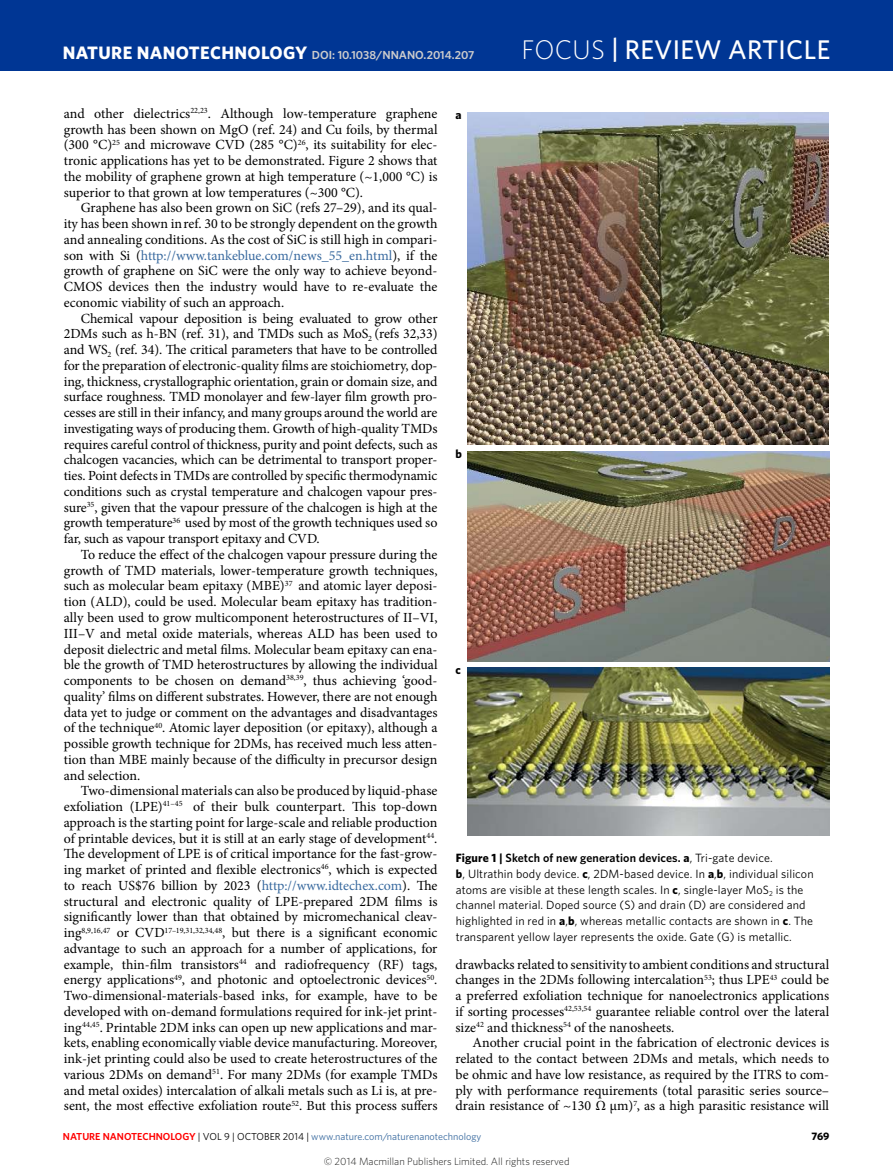
<style>
.page{position:relative;width:893px;height:1174px;background:#fff}
.page>*{position:absolute;margin:0;border:0;box-sizing:border-box;transform-origin:0 0}
.t1{font:500 27px "Whitney";letter-spacing:.01em;color:#fff}
.t2{font:13.95px/15.8px "Minion Pro";letter-spacing:-.005em;color:#000;text-align:justify}
.t3{font:12px/15.8px "Whitney";letter-spacing:.01em;color:#000}
.t4{font:700 12px "Whitney";color:#000}
.t5{font:600 11.7px "Whitney";color:#ccc}
.t6{font:700 10.8px "Whitney";color:#000}
.t7{font:300 10.5px "Whitney";color:#1c1c1b}
.t8{font:10.2px "Whitney";color:#396a9f}
.s1{font-weight:700;font-size:18px;color:#fff}
.s2{font-weight:300}
.s3{color:#396a9f}
.s4{font-weight:700}
.s5{font-weight:600}
.s6{font-weight:600;color:#f00}
.s7{color:#000}
</style>
<div class="page">
<img style="left:468px;top:668px;width:361px;height:167px">
<img style="left:468px;top:112px;width:361px;height:333px">
<img style="left:468px;top:451px;width:361px;height:210px">
<div style="left:0;top:0;width:893px;height:71px;background:#003694"></div>
<p class="t5" style="left:63px;top:50px;width:413px"><span class="s1">NATURE NANOTECHNOLOGY</span> DOI: 10.1038/NNANO.2014.207</p>
<h1 class="t1" style="left:522px;top:38px;width:310px"><span class="s2">FOCUS</span> | REVIEW ARTICLE</h1>
<p class="t2" style="left:64px;top:107px;width:375px">and other dielectrics<sup>22,23</sup>. Although low-temperature graphene growth has been shown on MgO (ref. 24) and Cu foils, by thermal (300 °C)<sup>25</sup> and microwave CVD (285 °C)<sup>26</sup>, its suitability for elec&shy;tronic applications has yet to be demonstrated. Figure 2 shows that the mobility of graphene grown at high temperature (~1,000 °C) is superior to that grown at low temperatures (~300 °C).</p>
<p class="t2" style="left:64px;top:201px;width:375px;text-indent:17px">Graphene has also been grown on SiC (refs 27–29), and its qual&shy;ity has been shown inref. 30 to be strongly dependent on the growth and annealing conditions. As the cost of SiC is still high in compari&shy;son with Si (<span class="s3">http://www.tankeblue.com/news_55_en.html</span>), if the growth of graphene on SiC were the only way to achieve beyond-CMOS devices then the industry would have to re-evaluate the economic viability of such an approach.</p>
<p class="t2" style="left:64px;top:311px;width:375px;text-indent:17px">Chemical vapour deposition is being evaluated to grow other 2DMs such as h-BN (ref. 31), and TMDs such as MoS<sub>2</sub> (refs 32,33) and WS<sub>2</sub> (ref. 34). The critical parameters that have to be controlled for the preparation of electronic-quality films are stoichiometry, dop&shy;ing, thickness, crystallographic orientation, grain or domain size, and surface roughness. TMD monolayer and few-layer film growth pro&shy;cesses are still in their infancy, and many groups around the world are investigating ways of producing them. Growth of high-quality TMDs requires careful control of thickness, purity and point defects, such as chalcogen vacancies, which can be detrimental to transport proper&shy;ties. Point defects in TMDs are controlled by specific thermodynamic conditions such as crystal temperature and chalcogen vapour pres&shy;sure<sup>35</sup>, given that the vapour pressure of the chalcogen is high at the growth temperature<sup>36</sup> used by most of the growth techniques used so far, such as vapour transport epitaxy and CVD.</p>
<p class="t2" style="left:64px;top:548px;width:375px;text-indent:17px">To reduce the effect of the chalcogen vapour pressure during the growth of TMD materials, lower-temperature growth techniques, such as molecular beam epitaxy (MBE)<sup>37</sup> and atomic layer deposi&shy;tion (ALD), could be used. Molecular beam epitaxy has tradition&shy;ally been used to grow multicomponent heterostructures of II–VI, III–V and metal oxide materials, whereas ALD has been used to deposit dielectric and metal films. Molecular beam epitaxy can ena&shy;ble the growth of TMD heterostructures by allowing the individual components to be chosen on demand<sup>38,39</sup>, thus achieving ‘good&shy;quality’ films on different substrates. However, there are not enough data yet to judge or comment on the advantages and disadvantages of the technique<sup>40</sup>. Atomic layer deposition (or epitaxy), although a possible growth technique for 2DMs, has received much less atten&shy;tion than MBE mainly because of the difficulty in precursor design and selection.</p>
<p class="t2" style="left:64px;top:784px;width:375px;text-indent:17px">Two-dimensional materials can also be produced by liquid-phase exfoliation (LPE)<sup>41–45</sup> of their bulk counterpart. This top-down approach is the starting point for large-scale and reliable production of printable devices, but it is still at an early stage of development<sup>44</sup>.<br>The development of LPE is of critical importance for the fast-grow&shy;ing market of printed and flexible electronics<sup>46</sup>, which is expected to reach US$76 billion by 2023 (<span class="s3">http://www.idtechex.com</span>). The structural and electronic quality of LPE-prepared 2DM films is significantly lower than that obtained by micromechanical cleav&shy;ing<sup>8,9,16,47</sup> or CVD<sup>17–19,31,32,34,48</sup>, but there is a significant economic advantage to such an approach for a number of applications, for example, thin-film transistors<sup>44</sup> and radiofrequency (RF) tags, energy applications<sup>49</sup>, and photonic and optoelectronic devices<sup>50</sup>.<br>Two-dimensional-materials-based inks, for example, have to be developed with on-demand formulations required for ink-jet print&shy;ing<sup>44,45</sup>. Printable 2DM inks can open up new applications and mar&shy;kets, enabling economically viable device manufacturing. Moreover, ink-jet printing could also be used to create heterostructures of the various 2DMs on demand<sup>51</sup>. For many 2DMs (for example TMDs and metal oxides) intercalation of alkali metals such as Li is, at pre&shy;sent, the most effective exfoliation route<sup>52</sup>. But this process suffers</p>
<p class="t4" style="left:456px;top:109px;width:8px">a</p>
<p class="t4" style="left:456px;top:448px;width:8px">b</p>
<p class="t4" style="left:456px;top:665px;width:7px">c</p>
<p class="t3" style="left:456px;top:850px;width:359px"><span class="s4">Figure 1 |</span> <span class="s5">Sketch of new generation devices.</span> <span class="s4">a</span>, Tri-gate device.<br><span class="s4">b</span>, Ultrathin body device. <span class="s4">c</span>, 2DM-based device. In <span class="s4">a</span>,<span class="s4">b</span>, individual silicon atoms are visible at these length scales. In <span class="s4">c</span>, single-layer MoS<sub>2</sub> is the channel material. Doped source (S) and drain (D) are considered and highlighted in red in <span class="s4">a</span>,<span class="s4">b</span>, whereas metallic contacts are shown in <span class="s4">c</span>. The transparent yellow layer represents the oxide. Gate (G) is metallic.</p>
<p class="t2" style="left:455px;top:957px;width:375px">drawbacks related to sensitivity to ambient conditions and structural changes in the 2DMs following intercalation<sup>53</sup>; thus LPE<sup>43</sup> could be a preferred exfoliation technique for nanoelectronics applications if sorting processes<sup>42,53,54</sup> guarantee reliable control over the lateral size<sup>42</sup> and thickness<sup>54</sup> of the nanosheets.</p>
<p class="t2" style="left:455px;top:1036px;width:375px;text-indent:17px">Another crucial point in the fabrication of electronic devices is related to the contact between 2DMs and metals, which needs to be ohmic and have low resistance, as required by the ITRS to com&shy;ply with performance requirements (total parasitic series source– drain resistance of ~130 Ω μm)<sup>7</sup>, as a high parasitic resistance will</p>
<p class="t8" style="left:63px;top:1131px;width:420px"><span class="s6">NATURE NANOTECHNOLOGY</span> <span class="s7">| VOL 9 | OCTOBER 2014 |</span> www.nature.com/naturenanotechnology</p>
<p class="t6" style="left:812px;top:1131px;width:19px">769</p>
<p class="t7" style="left:324px;top:1156px;width:247px">© 2014 Macmillan Publishers Limited. All rights reserved</p>
</div>
